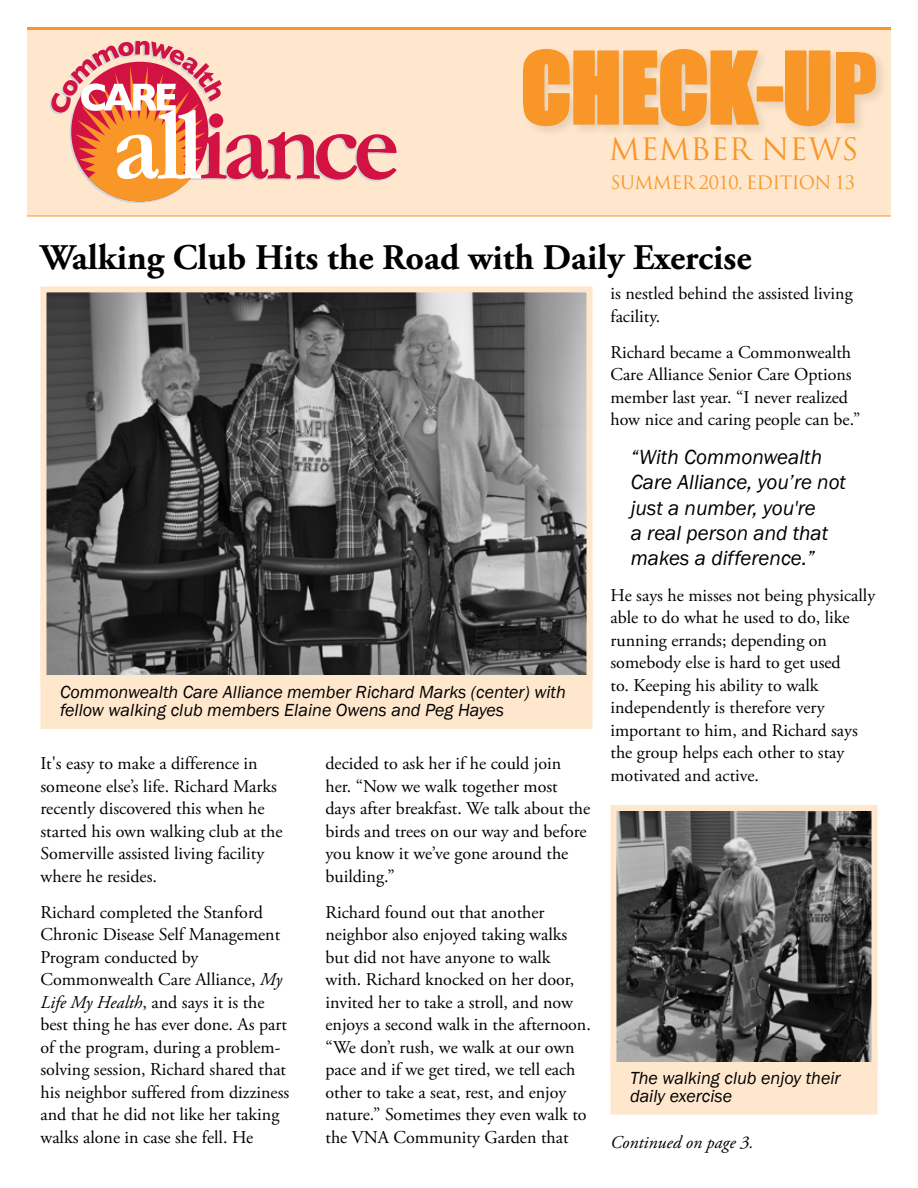
<style>
.page{position:relative;width:918px;height:1188px;background:#fff}
.page>*{position:absolute;margin:0;border:0;box-sizing:border-box;transform-origin:0 0}
.t1{font:90px "Impact";color:#f89728}
.t2{font:700 36px "Adobe Garamond Pro";color:#000}
.t3{font:30px "Trajan Pro";color:#f89728}
.t4{font:italic 21px/25.2px "Franklin Gothic";color:#000}
.t5{font:18px/22.5px "Adobe Garamond Pro";color:#000}
.t6{font:italic 18px/18px "Franklin Gothic";color:#000}
.t7{font:18px "Trajan Pro";letter-spacing:-.025em;color:#f89728}
.t8{font:italic 18px "Adobe Garamond Pro";color:#000}
.s1{font-style:italic}
</style>
<div class="page">
<div style="left:44px;top:600px;width:546px;height:126px;background:#ffe7cd"></div>
<div style="left:40px;top:597px;width:552px;height:132px;border:6px solid #ffe7cd"></div>
<div style="left:27px;top:27px;width:864px;height:189px;background:#ffe7cd;border:2px solid #ffe7cd"></div>
<svg style="left:50px;top:41px;width:347px;height:161px"></svg>
<div style="left:520px;top:46px;width:368px;height:93px;background:#000;opacity:.1"></div>
<svg style="left:521px;top:47px;width:240px;height:81px"></svg>
<div style="left:757px;top:86px;width:26px;height:16px;border:3px solid #f89728"></div>
<svg style="left:784px;top:49px;width:48px;height:79px;background:#efc495"></svg>
<img style="left:47px;top:293px;width:538px;height:381px">
<div style="left:40px;top:286px;width:552px;height:395px;border:6px solid #ffe7cd"></div>
<div style="left:614px;top:1053px;width:260px;height:59px;background:#ffe7cd"></div>
<div style="left:610px;top:1050px;width:268px;height:65px;border:6px solid #ffe7cd"></div>
<img style="left:617px;top:812px;width:254px;height:249px">
<div style="left:610px;top:805px;width:268px;height:263px;border:6px solid #ffe7cd"></div>
<hr style="left:27px;top:27px;width:864px;height:3px;background:#f89728">
<hr style="left:27px;top:216px;width:864px;height:1px;background:#f89728">
<h1 class="t1" style="left:521px;top:18px;width:358px">Check-Up</h1>
<h3 class="t3" style="left:609px;top:130px;width:251px">MEMBER NEWS</h3>
<p class="t7" style="left:610px;top:171px;width:246px">SUMMER 2010, EDITION 13</p>
<h2 class="t2" style="left:40px;top:237px;width:713px">Walking Club Hits the Road with Daily Exercise</h2>
<p class="t6" style="left:60px;top:684px;width:507px">Commonwealth Care Alliance member Richard Marks (center) with fellow walking club members Elaine Owens and Peg Hayes</p>
<p class="t5" style="left:40px;top:753px;width:244px">It's easy to make a difference in someone else’s life. Richard Marks recently discovered this when he started his own walking club at the<br>Somerville assisted living facility where he resides.</p>
<p class="t5" style="left:40px;top:901px;width:250px">Richard completed the Stanford<br>Chronic Disease Self Management<br>Program conducted by<br>Commonwealth Care Alliance, <span class="s1">My<br>Life My Health</span>, and says it is the best thing he has ever done. As part of the program, during a problem&shy;solving session, Richard shared that his neighbor suffered from dizziness and that he did not like her taking walks alone in case she fell. He</p>
<p class="t5" style="left:326px;top:753px;width:266px">decided to ask her if he could join her. “Now we walk together most days after breakfast. We talk about the birds and trees on our way and before you know it we’ve gone around the building.”</p>
<p class="t5" style="left:326px;top:901px;width:267px">Richard found out that another neighbor also enjoyed taking walks but did not have anyone to walk<br>with. Richard knocked on her door, invited her to take a stroll, and now enjoys a second walk in the afternoon. “We don’t rush, we walk at our own pace and if we get tired, we tell each other to take a seat, rest, and enjoy nature.” Sometimes they even walk to the VNA Community Garden that</p>
<p class="t5" style="left:610px;top:283px;width:244px">is nestled behind the assisted living facility.</p>
<p class="t5" style="left:610px;top:342px;width:251px">Richard became a Commonwealth Care Alliance Senior Care Options member last year. “I never realized how nice and caring people can be.”</p>
<p class="t4" style="left:631px;top:445px;width:217px">“With Commonwealth<br>Care Alliance, you’re not just a number, you're<br>a real person and that makes a difference.”</p>
<p class="t5" style="left:610px;top:585px;width:266px">He says he misses not being physically able to do what he used to do, like running errands; depending on somebody else is hard to get used<br>to. Keeping his ability to walk independently is therefore very important to him, and Richard says the group helps each other to stay motivated and active.</p>
<p class="t6" style="left:630px;top:1069px;width:212px">The walking club enjoy their daily exercise</p>
<p class="t8" style="left:610px;top:1131px;width:145px">Continued on page 3.</p>
</div>
